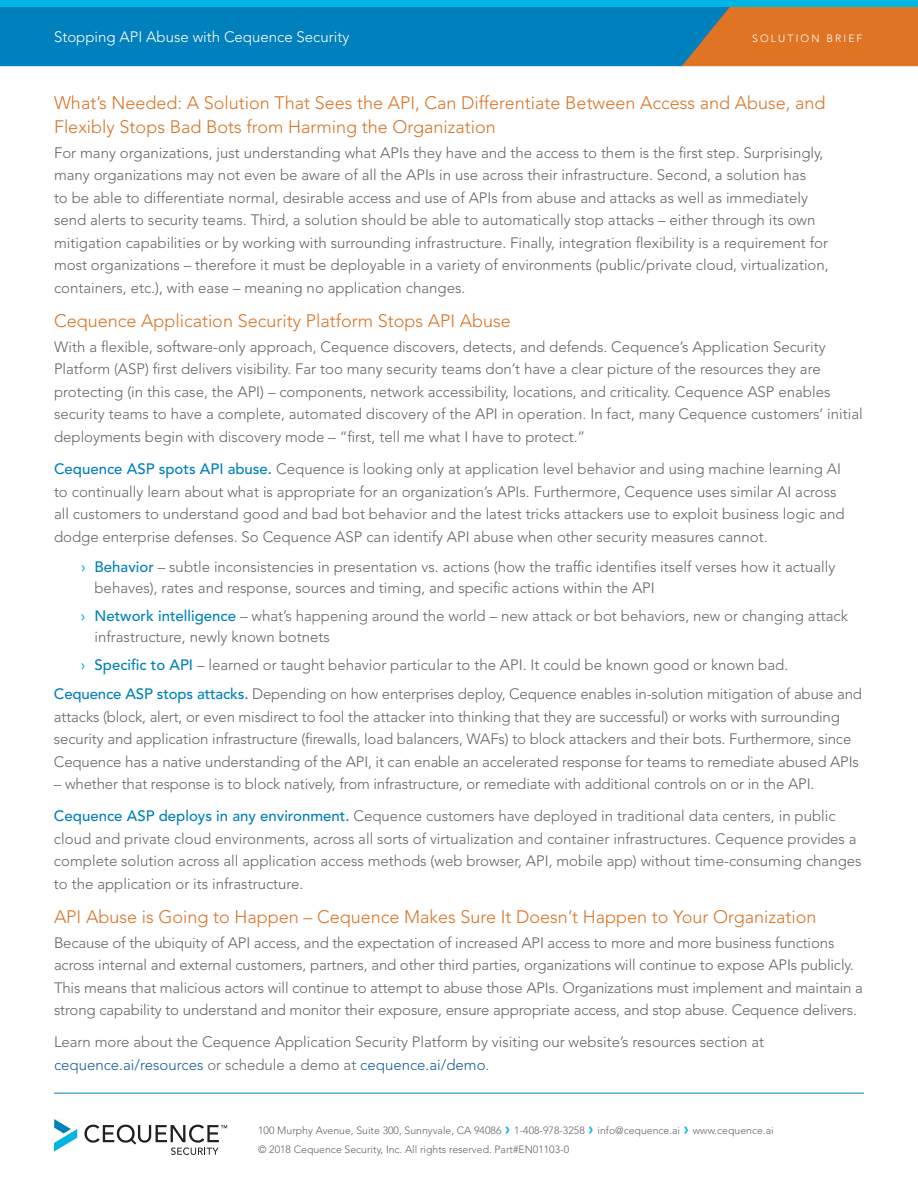
<style>
.page{position:relative;width:918px;height:1188px;background:#fff}
.page>*{position:absolute;margin:0;border:0;box-sizing:border-box;transform-origin:0 0}
.t1{font:300 18px/24px "Avenir LT Std";color:#d87529}
.t2{font:300 15px/22.5px "Avenir LT Std";color:#63656a}
.t3{font:300 15px "Avenir LT Std";color:#fff}
.t4{font:300 10.5px/19.5px "Avenir LT Std";color:#63656a}
.t5{font:300 10.5px "Avenir LT Std";letter-spacing:.2em;color:#fff}
.s1{font-weight:500;color:#0081bb}
.s2{font-weight:500;color:#00b4e3}
.s3{color:#175d9e}
</style>
<div class="page">
<img style="left:0;top:6px;width:918px;height:61px">
<div style="left:0;top:0;width:918px;height:6px;background:#00b4e3"></div>
<hr style="left:54px;top:1093px;width:810px;height:1px;background:#0081bb">
<svg style="left:84px;top:1125px;width:143px;height:30px"></svg>
<svg style="left:54px;top:1119px;width:23px;height:33px"></svg>
<p class="t3" style="left:54px;top:28px;width:297px">Stopping API Abuse with Cequence Security</p>
<p class="t5" style="left:752px;top:32px;width:112px">SOLUTION BRIEF</p>
<p class="t1" style="left:54px;top:91px;width:773px">What’s Needed: A Solution That Sees the API, Can Differentiate Between Access and Abuse, and<br>Flexibly Stops Bad Bots from Harming the Organization</p>
<p class="t2" style="left:54px;top:142px;width:776px">For many organizations, just understanding what APIs they have and the access to them is the first step. Surprisingly, many organizations may not even be aware of all the APIs in use across their infrastructure. Second, a solution has<br>to be able to differentiate normal, desirable access and use of APIs from abuse and attacks as well as immediately send alerts to security teams. Third, a solution should be able to automatically stop attacks – either through its own mitigation capabilities or by working with surrounding infrastructure. Finally, integration flexibility is a requirement for most organizations – therefore it must be deployable in a variety of environments (public/private cloud, virtualization, containers, etc.), with ease – meaning no application changes.</p>
<p class="t1" style="left:54px;top:309px;width:458px">Cequence Application Security Platform Stops API Abuse</p>
<p class="t2" style="left:54px;top:336px;width:810px">With a flexible, software-only approach, Cequence discovers, detects, and defends. Cequence’s Application Security Platform (ASP) first delivers visibility. Far too many security teams don’t have a clear picture of the resources they are protecting (in this case, the API) – components, network accessibility, locations, and criticality. Cequence ASP enables security teams to have a complete, automated discovery of the API in operation. In fact, many Cequence customers’ initial deployments begin with discovery mode – “first, tell me what I have to protect.”</p>
<p class="t2" style="left:54px;top:458px;width:792px"><span class="s1">Cequence ASP spots API abuse.</span> Cequence is looking only at application level behavior and using machine learning AI to continually learn about what is appropriate for an organization’s APIs. Furthermore, Cequence uses similar AI across all customers to understand good and bad bot behavior and the latest tricks attackers use to exploit business logic and dodge enterprise defenses. So Cequence ASP can identify API abuse when other security measures cannot.</p>
<p class="t2" style="left:94px;top:557px;width:742px;line-height:21px;text-indent:-14px"><span class="s2">›</span> <span class="s1">Behavior</span> – subtle inconsistencies in presentation vs. actions (how the traffic identifies itself verses how it actually behaves), rates and response, sources and timing, and specific actions within the API</p>
<p class="t2" style="left:94px;top:605px;width:755px;line-height:21px;text-indent:-14px"><span class="s2">›</span> <span class="s1">Network intelligence</span> – what’s happening around the world – new attack or bot behaviors, new or changing attack infrastructure, newly known botnets</p>
<p class="t2" style="left:54px;top:650px;width:810px;line-height:29.2px;text-indent:27px"><span class="s2">›</span> <span class="s1">Specific to API</span> – learned or taught behavior particular to the API. It could be known good or known bad.<br><span class="s1">Cequence ASP stops attacks.</span> Depending on how enterprises deploy, Cequence enables in-solution mitigation of abuse and</p>
<p class="t2" style="left:54px;top:705px;width:806px">attacks (block, alert, or even misdirect to fool the attacker into thinking that they are successful) or works with surrounding security and application infrastructure (firewalls, load balancers, WAFs) to block attackers and their bots. Furthermore, since<br>Cequence has a native understanding of the API, it can enable an accelerated response for teams to remediate abused APIs</p>
<p class="t2" style="left:54px;top:768px;width:783px;line-height:32.2px">– whether that response is to block natively, from infrastructure, or remediate with additional controls on or in the API.<br><span class="s1">Cequence ASP deploys in any environment.</span> Cequence customers have deployed in traditional data centers, in public</p>
<p class="t2" style="left:54px;top:827px;width:809px">cloud and private cloud environments, across all sorts of virtualization and container infrastructures. Cequence provides a complete solution across all application access methods (web browser, API, mobile app) without time-consuming changes to the application or its infrastructure.</p>
<p class="t1" style="left:54px;top:904px;width:764px">API Abuse is Going to Happen – Cequence Makes Sure It Doesn’t Happen to Your Organization</p>
<p class="t2" style="left:54px;top:931px;width:810px">Because of the ubiquity of API access, and the expectation of increased API access to more and more business functions across internal and external customers, partners, and other third parties, organizations will continue to expose APIs publicly.<br>This means that malicious actors will continue to attempt to abuse those APIs. Organizations must implement and maintain a strong capability to understand and monitor their exposure, ensure appropriate access, and stop abuse. Cequence delivers.</p>
<p class="t2" style="left:54px;top:1031px;width:712px">Learn more about the Cequence Application Security Platform by visiting our website’s resources section at <span class="s3">cequence.ai/resources</span> or schedule a demo at <span class="s3">cequence.ai/demo</span>.</p>
<p class="t4" style="left:258px;top:1121px;width:517px">100 Murphy Avenue, Suite 300, Sunnyvale, CA 94086 1-408-978-3258 info@cequence.ai www.cequence.ai © 2018 Cequence Security, Inc. All rights reserved. Part#EN01103-0</p>
</div>
